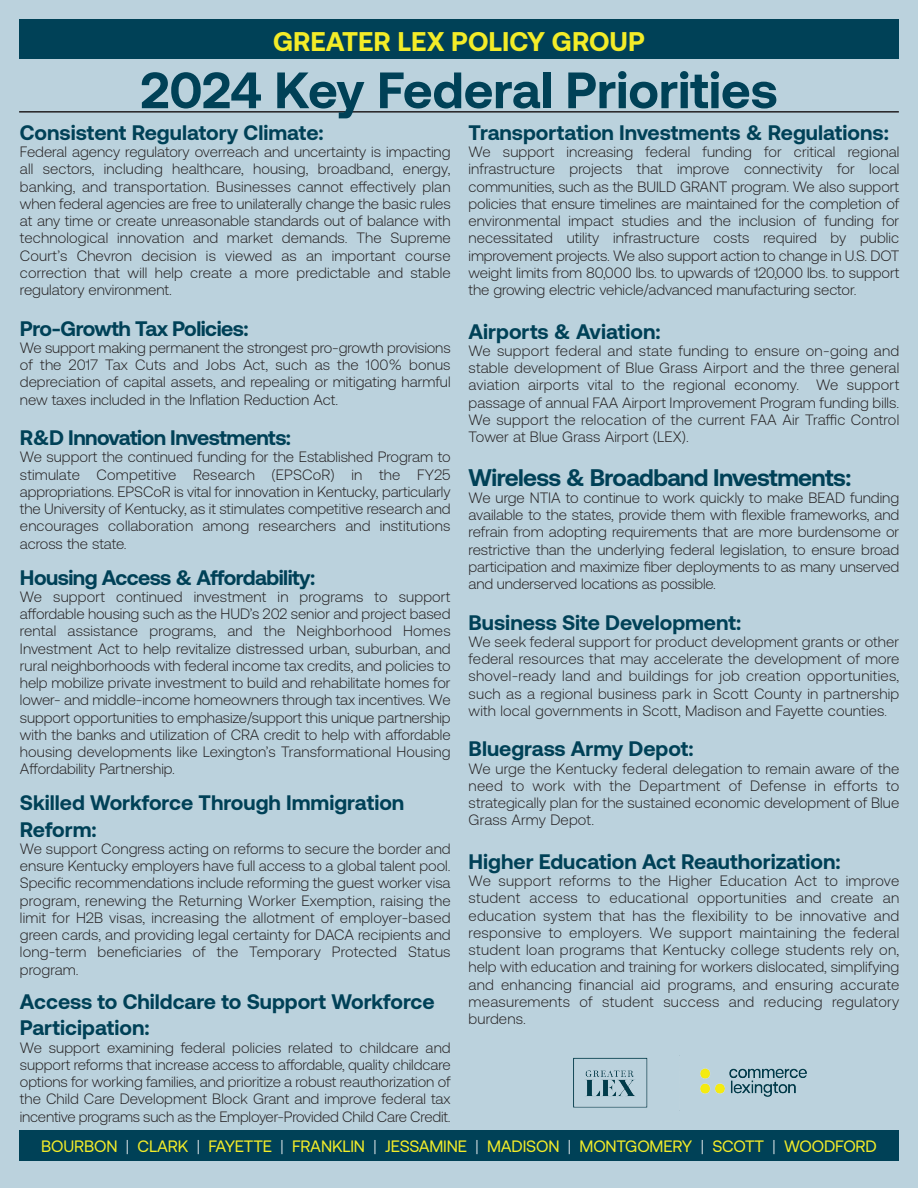
<style>
.page{position:relative;width:918px;height:1188px;background:#fff}
.page>*{position:absolute;margin:0;border:0;box-sizing:border-box;transform-origin:0 0}
.t1{font:700 51px "Aeonik";color:#004157}
.t2{font:700 27px "Aeonik";color:#f3ec28}
.t3{font:700 24px "Aeonik";letter-spacing:-.025em;color:#004157}
.t4{font:700 21px/26.2px "Aeonik";color:#004157}
.t5{font:700 21px "Aeonik";letter-spacing:-.025em;color:#004157}
.t6{font:16.5px "Aeonik";letter-spacing:-.01em;color:#f3ec28}
.t7{font:300 15px/17.2px "Aeonik";color:#231f20;text-align:justify}
.s1{font-size:13.5px}
.s2{font-weight:300;color:#fff}
</style>
<div class="page">
<div style="left:1px;top:1px;width:917px;height:1187px;background:#bbd2dd"></div>
<div style="left:19px;top:20px;width:880px;height:39px;background:#004157"></div>
<hr style="left:19px;top:111px;width:880px;height:2px;background:#231f20">
<div style="left:19px;top:1131px;width:880px;height:30px;background:#004157"></div>
<img style="left:573px;top:1055px;width:234px;height:53px">
<p class="t2" style="left:273px;top:32px;width:373px">GREATER LEX POLICY GROUP</p>
<p class="t1" style="left:141px;top:73px;width:638px">2024 Key Federal Priorities</p>
<p class="t4" style="left:20px;top:122px;width:305px">Consistent Regulatory Climate:</p>
<p class="t7" style="left:20px;top:145px;width:432px">Federal agency regulatory overreach and uncertainty is impacting all sectors, including healthcare, housing, broadband, energy, banking, and transportation. Businesses cannot effectively plan when federal agencies are free to unilaterally change the basic rules at any time or create unreasonable standards out of balance with technological innovation and market demands. The Supreme Court’s Chevron decision is viewed as an important course correction that will help create a more predictable and stable regulatory environment.</p>
<p class="t5" style="left:20px;top:321px;width:230px">Pro-Growth Tax Policies:</p>
<p class="t7" style="left:20px;top:341px;width:432px">We support making permanent the strongest pro-growth provisions of the 2017 Tax Cuts and Jobs Act, such as the 100% bonus depreciation of capital assets, and repealing or mitigating harmful new taxes included in the Inflation Reduction Act.</p>
<p class="t5" style="left:20px;top:431px;width:273px">R&amp;D Innovation Investments:</p>
<p class="t7" style="left:20px;top:450px;width:432px">We support the continued funding for the Established Program to stimulate Competitive Research (EPSCoR) in the FY25 appropriations. EPSCoR is vital for innovation in Kentucky, particularly the University of Kentucky, as it stimulates competitive research and encourages collaboration among researchers and institutions across the state.</p>
<p class="t5" style="left:20px;top:570px;width:297px">Housing Access &amp; Affordability:</p>
<p class="t7" style="left:20px;top:590px;width:432px">We support continued investment in programs to support affordable housing such as the HUD’s 202 senior and project based rental assistance programs, and the Neighborhood Homes Investment Act to help revitalize distressed urban, suburban, and rural neighborhoods with federal income tax credits, and policies to help mobilize private investment to build and rehabilitate homes for lower- and middle-income homeowners through tax incentives. We support opportunities to emphasize/support this unique partnership with the banks and utilization of CRA credit to help with affordable housing developments like Lexington’s Transformational Housing Affordability Partnership.</p>
<p class="t4" style="left:20px;top:792px;width:386px">Skilled Workforce Through Immigration<br>Reform:</p>
<p class="t7" style="left:20px;top:842px;width:432px">We support Congress acting on reforms to secure the border and ensure Kentucky employers have full access to a global talent pool.<br>Specific recommendations include reforming the guest worker visa program, renewing the Returning Worker Exemption, raising the limit for H2B visas, increasing the allotment of employer-based green cards, and providing legal certainty for DACA recipients and long-term beneficiaries of the Temporary Protected Status program.</p>
<p class="t4" style="left:20px;top:991px;width:416px">Access to Childcare to Support Workforce<br>Participation:</p>
<p class="t7" style="left:20px;top:1040px;width:432px">We support examining federal policies related to childcare and support reforms that increase access to affordable, quality childcare options for working families, and prioritize a robust reauthorization of the Child Care Development Block Grant and improve federal tax incentive programs such as the Employer-Provided Child Care Credit.</p>
<p class="t4" style="left:469px;top:122px;width:422px">Transportation Investments &amp; Regulations:</p>
<p class="t7" style="left:469px;top:145px;width:432px">We support increasing federal funding for critical regional infrastructure projects that improve connectivity for local communities, such as the BUILD GRANT program. We also support policies that ensure timelines are maintained for the completion of environmental impact studies and the inclusion of funding for necessitated utility infrastructure costs required by public improvement projects. We also support action to change in U.S. DOT weight limits from 80,000 lbs. to upwards of 120,000 lbs. to support the growing electric vehicle/advanced manufacturing sector.</p>
<p class="t4" style="left:469px;top:320px;width:194px">Airports &amp; Aviation:</p>
<p class="t7" style="left:469px;top:344px;width:432px">We support federal and state funding to ensure on-going and stable development of Blue Grass Airport and the three general aviation airports vital to the regional economy. We support passage of annual FAA Airport Improvement Program funding bills.<br>We support the relocation of the current FAA Air Traffic Control Tower at Blue Grass Airport (LEX).</p>
<p class="t3" style="left:469px;top:469px;width:384px">Wireless &amp; Broadband Investments:</p>
<p class="t7" style="left:469px;top:491px;width:432px">We urge NTIA to continue to work quickly to make BEAD funding available to the states, provide them with flexible frameworks, and refrain from adopting requirements that are more burdensome or restrictive than the underlying federal legislation, to ensure broad participation and maximize fiber deployments to as many unserved and underserved locations as possible.</p>
<p class="t4" style="left:469px;top:611px;width:274px">Business Site Development:</p>
<p class="t7" style="left:469px;top:635px;width:432px">We seek federal support for product development grants or other federal resources that may accelerate the development of more shovel-ready land and buildings for job creation opportunities, such as a regional business park in Scott County in partnership with local governments in Scott, Madison and Fayette counties<span class="s1">.</span></p>
<p class="t4" style="left:469px;top:738px;width:227px">Bluegrass Army Depot:</p>
<p class="t7" style="left:469px;top:761px;width:432px">We urge the Kentucky federal delegation to remain aware of the need to work with the Department of Defense in efforts to strategically plan for the sustained economic development of Blue Grass Army Depot.</p>
<p class="t4" style="left:469px;top:851px;width:374px">Higher Education Act Reauthorization:</p>
<p class="t7" style="left:469px;top:874px;width:432px">We support reforms to the Higher Education Act to improve student access to educational opportunities and create an education system that has the flexibility to be innovative and responsive to employers. We support maintaining the federal student loan programs that Kentucky college students rely on, help with education and training for workers dislocated, simplifying and enhancing financial aid programs, and ensuring accurate measurements of student success and reducing regulatory burdens.</p>
<p class="t6" style="left:41px;top:1140px;width:837px">BOURBON <span class="s2">|</span> CLARK <span class="s2">|</span> FAYETTE <span class="s2">|</span> FRANKLIN <span class="s2">|</span> JESSAMINE <span class="s2">|</span> MADISON <span class="s2">|</span> MONTGOMERY <span class="s2">|</span> SCOTT <span class="s2">|</span> WOODFORD</p>
</div>
